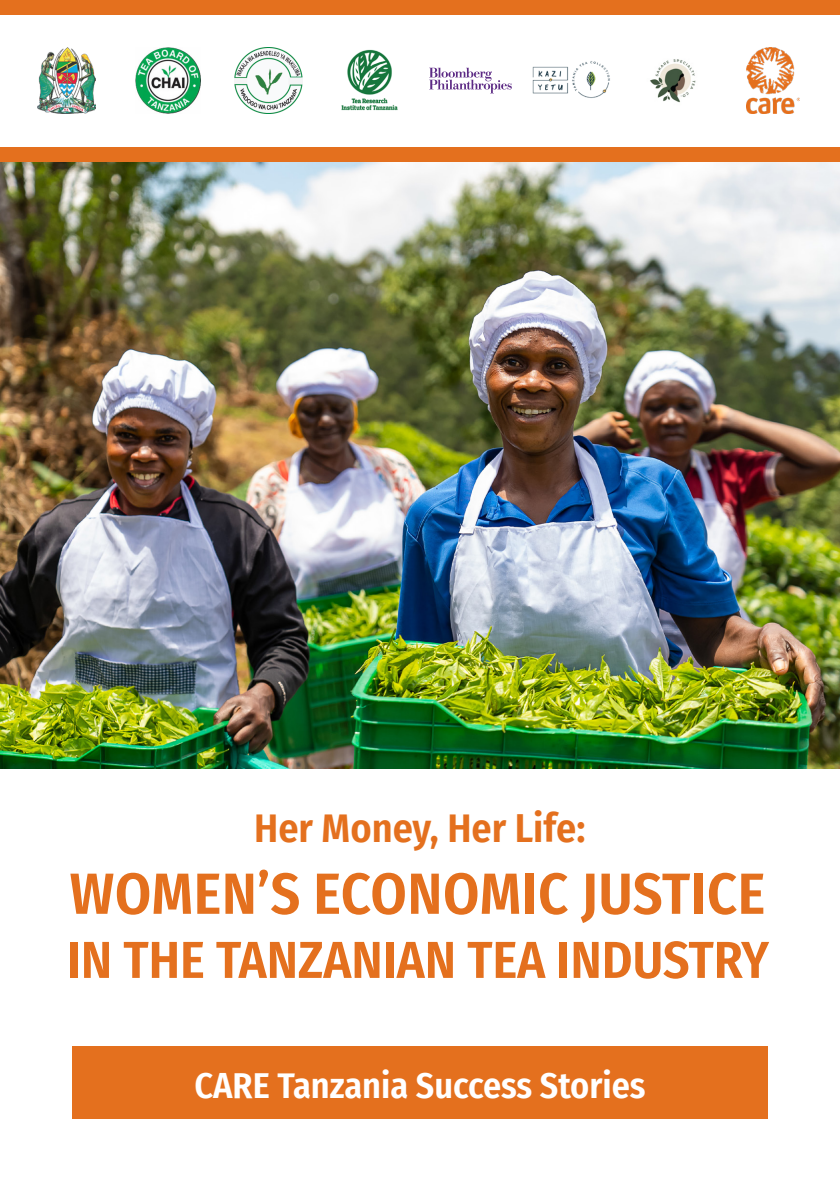
<style>
.page{position:relative;width:840px;height:1191px;background:#fff}
.page>*{position:absolute;margin:0;border:0;box-sizing:border-box;transform-origin:0 0}
.t1{font:600 58px "Fira Sans Condensed";letter-spacing:.01em;color:#e4701e}
.t2{font:600 52px "Fira Sans Condensed";color:#e4701e}
.t3{font:600 40px "Fira Sans Condensed";color:#e4701e}
.t4{font:600 36px "Fira Sans Condensed";color:#fff}
</style>
<div class="page">
<img style="left:0;top:162px;width:839px;height:606px">
<div style="left:72px;top:1046px;width:695px;height:73px;background:#e4701e"></div>
<div style="left:0;top:147px;width:839px;height:15px;background:#e4701e"></div>
<div style="left:0;top:0;width:839px;height:15px;background:#e4701e"></div>
<img style="left:38px;top:48px;width:58px;height:65px">
<img style="left:135px;top:48px;width:65px;height:65px">
<img style="left:235px;top:48px;width:67px;height:65px">
<img style="left:341px;top:49px;width:57px;height:62px">
<svg style="left:429px;top:68px;width:82px;height:25px"></svg>
<img style="left:532px;top:61px;width:78px;height:37px">
<img style="left:650px;top:59px;width:46px;height:44px">
<img style="left:746px;top:48px;width:53px;height:65px">
<p class="t3" style="left:254px;top:795px;width:332px">Her Money, Her Life:</p>
<p class="t1" style="left:70px;top:846px;width:696px">WOMEN’S ECONOMIC JUSTICE</p>
<p class="t2" style="left:67px;top:917px;width:703px">IN THE TANZANIAN TEA INDUSTRY</p>
<p class="t4" style="left:194px;top:1056px;width:452px">CARE Tanzania Success Stories</p>
</div>
